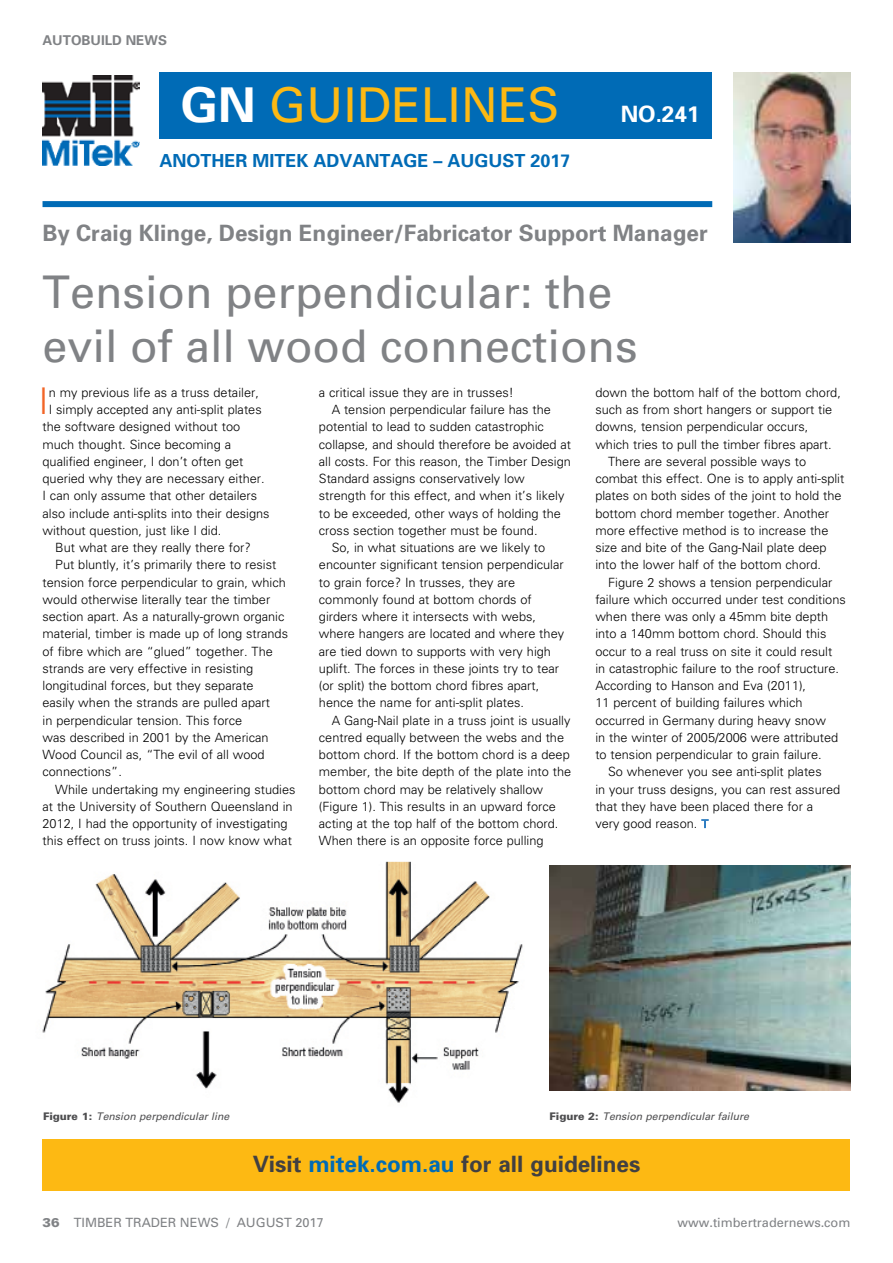
<style>
.page{position:relative;width:893px;height:1263px;background:#fff}
.page>*{position:absolute;margin:0;border:0;box-sizing:border-box;transform-origin:0 0}
.t1{font:48px "Univers";color:#fdb913}
.t2{font:45px/54px "Univers";color:#808285}
.t3{font:300 36.6px "Univers";color:#f26527}
.t4{font:700 22.5px "Univers";color:#808285}
.t5{font:700 22.5px "Univers";color:#414042}
.t6{font:700 22.5px "Univers";color:#fff}
.t7{font:700 18px "Univers";color:#006bb6}
.t8{font:700 13.5px "Univers";color:#808285}
.t9{font:300 12.75px "Univers";color:#000}
.t10{font:12.75px "Univers";color:#808285}
.t11{font:italic 10.5px "Univers";color:#4d4d4f}
.s1{font-weight:700;color:#fff}
.s2{font-weight:900;font-style:normal}
.s3{color:#006bb6}
.s4{font-weight:900}
</style>
<div class="page">
<div style="left:43px;top:201px;width:669px;height:6px;background:#006bb6"></div>
<div style="left:159px;top:72px;width:553px;height:67px;background:#006bb6"></div>
<img style="left:43px;top:75px;width:97px;height:90px">
<div style="left:43px;top:1140px;width:807px;height:51px;background:#fdb913"></div>
<img style="left:734px;top:72px;width:117px;height:170px">
<svg style="left:701px;top:819px;width:8px;height:9px"></svg>
<img style="left:549px;top:866px;width:301px;height:224px">
<img style="left:42px;top:861px;width:481px;height:242px">
<p class="t8" style="left:43px;top:32px;width:126px">AUTOBUILD NEWS</p>
<h1 class="t1" style="left:181px;top:76px;width:380px"><span class="s1">GN</span> GUIDELINES</h1>
<h3 class="t7" style="left:159px;top:149px;width:413px">ANOTHER MITEK ADVANTAGE – AUGUST 2017</h3>
<h3 class="t6" style="left:621px;top:100px;width:80px">NO.241</h3>
<h3 class="t4" style="left:43px;top:219px;width:667px">By Craig Klinge, Design Engineer/Fabricator Support Manager</h3>
<h2 class="t2" style="left:43px;top:265px;width:597px">Tension perpendicular: the evil of all wood connections</h2>
<h3 class="t3" style="left:39px;top:379px;width:12px">I</h3>
<p class="t9" style="left:49px;top:385px;width:212px">n my previous life as a truss detailer,</p>
<p class="t9" style="left:49px;top:402px;width:214px">I simply accepted any anti-split plates</p>
<p class="t9" style="left:43px;top:419px;width:199px">the software designed without too</p>
<p class="t9" style="left:43px;top:436px;width:190px">much thought. Since becoming a</p>
<p class="t9" style="left:43px;top:454px;width:202px">qualified engineer, I don’t often get</p>
<p class="t9" style="left:43px;top:471px;width:224px">queried why they are necessary either.</p>
<p class="t9" style="left:43px;top:488px;width:216px">I can only assume that other detailers</p>
<p class="t9" style="left:43px;top:505px;width:229px">also include anti-splits into their designs</p>
<p class="t9" style="left:43px;top:523px;width:180px">without question, just like I did.</p>
<p class="t9" style="left:55px;top:540px;width:197px">But what are they really there for?</p>
<p class="t9" style="left:55px;top:557px;width:223px">Put bluntly, it’s primarily there to resist</p>
<p class="t9" style="left:43px;top:574px;width:245px">tension force perpendicular to grain, which</p>
<p class="t9" style="left:43px;top:592px;width:229px">would otherwise literally tear the timber</p>
<p class="t9" style="left:43px;top:609px;width:243px">section apart. As a naturally-grown organic</p>
<p class="t9" style="left:43px;top:626px;width:247px">material, timber is made up of long strands</p>
<p class="t9" style="left:43px;top:643px;width:232px">of fibre which are “glued” together. The</p>
<p class="t9" style="left:43px;top:661px;width:212px">strands are very effective in resisting</p>
<p class="t9" style="left:43px;top:678px;width:213px">longitudinal forces, but they separate</p>
<p class="t9" style="left:43px;top:695px;width:229px">easily when the strands are pulled apart</p>
<p class="t9" style="left:43px;top:712px;width:201px">in perpendicular tension. This force</p>
<p class="t9" style="left:43px;top:730px;width:228px">was described in 2001 by the American</p>
<p class="t9" style="left:43px;top:747px;width:224px">Wood Council as, “The evil of all wood</p>
<p class="t9" style="left:43px;top:764px;width:81px">connections”.</p>
<p class="t9" style="left:55px;top:781px;width:242px">While undertaking my engineering studies</p>
<p class="t9" style="left:43px;top:799px;width:252px">at the University of Southern Queensland in</p>
<p class="t9" style="left:43px;top:816px;width:247px">2012, I had the opportunity of investigating</p>
<p class="t9" style="left:43px;top:833px;width:251px">this effect on truss joints. I now know what</p>
<p class="t9" style="left:319px;top:385px;width:196px">a critical issue they are in trusses!</p>
<p class="t9" style="left:332px;top:402px;width:221px">A tension perpendicular failure has the</p>
<p class="t9" style="left:319px;top:419px;width:226px">potential to lead to sudden catastrophic</p>
<p class="t9" style="left:319px;top:436px;width:254px">collapse, and should therefore be avoided at</p>
<p class="t9" style="left:319px;top:454px;width:253px">all costs. For this reason, the Timber Design</p>
<p class="t9" style="left:319px;top:471px;width:207px">Standard assigns conservatively low</p>
<p class="t9" style="left:319px;top:488px;width:247px">strength for this effect, and when it’s likely</p>
<p class="t9" style="left:319px;top:505px;width:244px">to be exceeded, other ways of holding the</p>
<p class="t9" style="left:319px;top:523px;width:220px">cross section together must be found.</p>
<p class="t9" style="left:332px;top:540px;width:215px">So, in what situations are we likely to</p>
<p class="t9" style="left:319px;top:557px;width:246px">encounter significant tension perpendicular</p>
<p class="t9" style="left:319px;top:574px;width:198px">to grain force? In trusses, they are</p>
<p class="t9" style="left:319px;top:592px;width:214px">commonly found at bottom chords of</p>
<p class="t9" style="left:319px;top:609px;width:219px">girders where it intersects with webs,</p>
<p class="t9" style="left:319px;top:626px;width:247px">where hangers are located and where they</p>
<p class="t9" style="left:319px;top:643px;width:234px">are tied down to supports with very high</p>
<p class="t9" style="left:319px;top:661px;width:242px">uplift. The forces in these joints try to tear</p>
<p class="t9" style="left:319px;top:678px;width:222px">(or split) the bottom chord fibres apart,</p>
<p class="t9" style="left:319px;top:695px;width:207px">hence the name for anti-split plates.</p>
<p class="t9" style="left:332px;top:712px;width:240px">A Gang-Nail plate in a truss joint is usually</p>
<p class="t9" style="left:319px;top:730px;width:247px">centred equally between the webs and the</p>
<p class="t9" style="left:319px;top:747px;width:252px">bottom chord. If the bottom chord is a deep</p>
<p class="t9" style="left:319px;top:764px;width:254px">member, the bite depth of the plate into the</p>
<p class="t9" style="left:319px;top:781px;width:226px">bottom chord may be relatively shallow</p>
<p class="t9" style="left:319px;top:799px;width:239px">(Figure 1). This results in an upward force</p>
<p class="t9" style="left:319px;top:816px;width:241px">acting at the top half of the bottom chord.</p>
<p class="t9" style="left:319px;top:833px;width:226px">When there is an opposite force pulling</p>
<p class="t9" style="left:595px;top:385px;width:247px">down the bottom half of the bottom chord,</p>
<p class="t9" style="left:595px;top:402px;width:239px">such as from short hangers or support tie</p>
<p class="t9" style="left:595px;top:419px;width:214px">downs, tension perpendicular occurs,</p>
<p class="t9" style="left:595px;top:436px;width:238px">which tries to pull the timber fibres apart.</p>
<p class="t9" style="left:608px;top:454px;width:200px">There are several possible ways to</p>
<p class="t9" style="left:595px;top:471px;width:251px">combat this effect. One is to apply anti-split</p>
<p class="t9" style="left:595px;top:488px;width:248px">plates on both sides of the joint to hold the</p>
<p class="t9" style="left:595px;top:505px;width:235px">bottom chord member together. Another</p>
<p class="t9" style="left:595px;top:523px;width:235px">more effective method is to increase the</p>
<p class="t9" style="left:595px;top:540px;width:233px">size and bite of the Gang-Nail plate deep</p>
<p class="t9" style="left:595px;top:557px;width:227px">into the lower half of the bottom chord.</p>
<p class="t9" style="left:608px;top:574px;width:226px">Figure 2 shows a tension perpendicular</p>
<p class="t9" style="left:595px;top:592px;width:252px">failure which occurred under test conditions</p>
<p class="t9" style="left:595px;top:609px;width:234px">when there was only a 45mm bite depth</p>
<p class="t9" style="left:595px;top:626px;width:233px">into a 140mm bottom chord. Should this</p>
<p class="t9" style="left:595px;top:643px;width:239px">occur to a real truss on site it could result</p>
<p class="t9" style="left:595px;top:661px;width:245px">in catastrophic failure to the roof structure.</p>
<p class="t9" style="left:595px;top:678px;width:212px">According to Hanson and Eva (2011),</p>
<p class="t9" style="left:595px;top:695px;width:209px">11 percent of building failures which</p>
<p class="t9" style="left:595px;top:712px;width:232px">occurred in Germany during heavy snow</p>
<p class="t9" style="left:595px;top:730px;width:245px">in the winter of 2005/2006 were attributed</p>
<p class="t9" style="left:595px;top:747px;width:228px">to tension perpendicular to grain failure.</p>
<p class="t9" style="left:608px;top:764px;width:215px">So whenever you see anti-split plates</p>
<p class="t9" style="left:595px;top:781px;width:246px">in your truss designs, you can rest assured</p>
<p class="t9" style="left:595px;top:799px;width:219px">that they have been placed there for a</p>
<p class="t9" style="left:595px;top:816px;width:104px">very good reason.</p>
<p class="t11" style="left:43px;top:1110px;width:188px"><span class="s2">Figure 1:</span> Tension perpendicular line</p>
<p class="t11" style="left:549px;top:1110px;width:201px"><span class="s2">Figure 2:</span> Tension perpendicular failure</p>
<h3 class="t5" style="left:253px;top:1149px;width:389px">Visit <span class="s3">mitek.com.au</span> for all guidelines</h3>
<p class="t10" style="left:43px;top:1214px;width:283px"><span class="s4">36</span> TIMBER TRADER NEWS / AUGUST 2017</p>
<p class="t10" style="left:678px;top:1214px;width:174px">www.timbertradernews.com</p>
</div>
